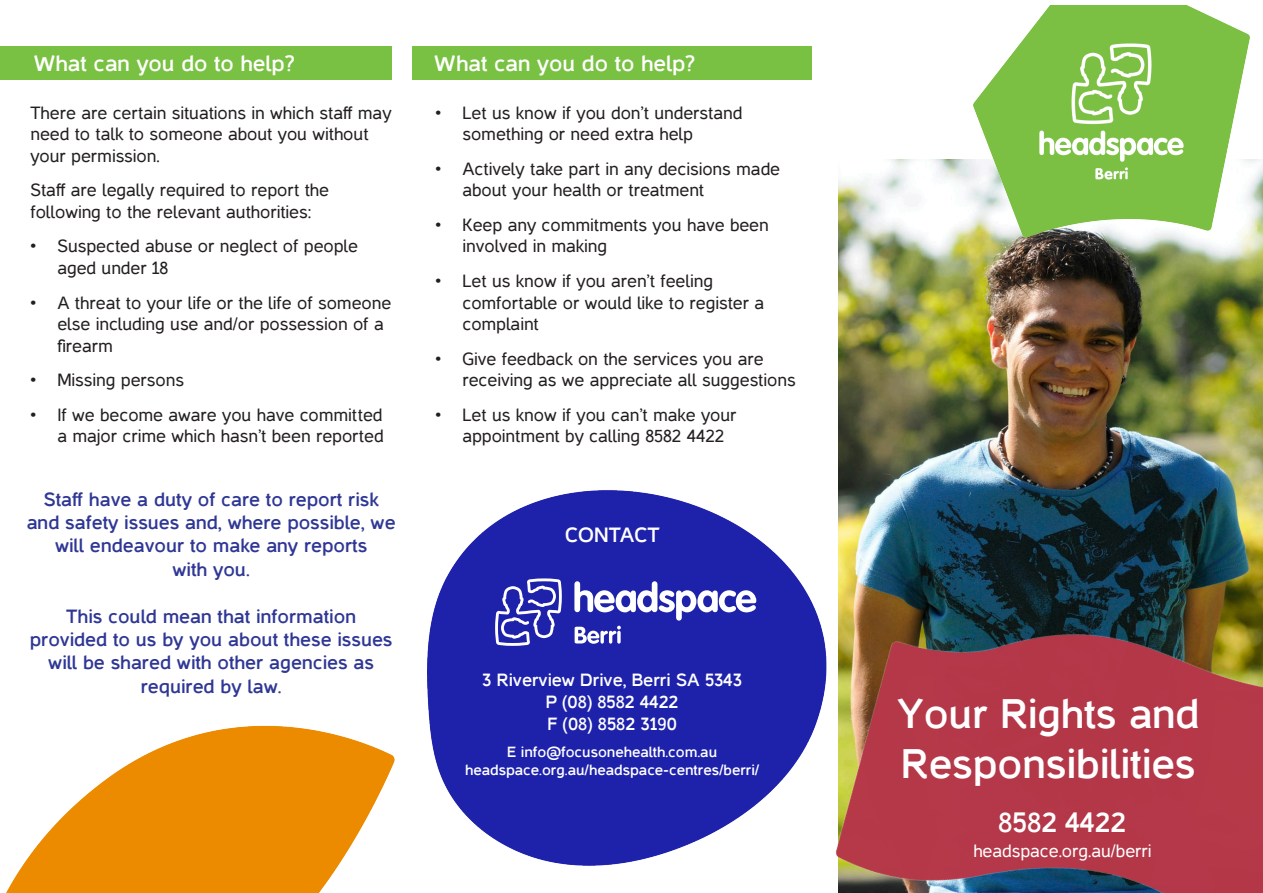
<style>
.page{position:relative;width:1263px;height:893px;background:#fff}
.page>*{position:absolute;margin:0;border:0;box-sizing:border-box;transform-origin:0 0}
.t1{font:700 42px/50.4px "Casper";color:#fff}
.t2{font:700 28.5px "Casper";color:#fff}
.t3{font:700 22.5px "Casper";color:#fff}
.t4{font:700 21px "Casper";color:#fff}
.t5{font:700 19.5px/23.4px "Casper";color:#2f3795;text-align:center}
.t6{font:18px/21.6px "Casper";color:#231f20}
.t7{font:700 18px "Casper";color:#fff}
.t8{font:18px "Casper";color:#fff}
.t9{font:700 15px "Casper";color:#fff}
</style>
<div class="page">
<img style="left:838px;top:160px;width:425px;height:243px">
<img style="left:835px;top:403px;width:428px;height:490px">
<img style="left:427px;top:490px;width:400px;height:376px">
<img style="left:966px;top:6px;width:292px;height:239px">
<div style="left:413px;top:47px;width:399px;height:33px;background:#79c142"></div>
<div style="left:0;top:47px;width:392px;height:33px;background:#79c142"></div>
<svg style="left:495px;top:578px;width:67px;height:68px"></svg>
<svg style="left:574px;top:581px;width:182px;height:63px"></svg>
<img style="left:6px;top:725px;width:389px;height:168px">
<p class="t3" style="left:33px;top:51px;width:262px">What can you do to help?</p>
<p class="t6" style="left:30px;top:102px;width:363px">There are certain situations in which staff may need to talk to someone about you without your permission.</p>
<p class="t6" style="left:30px;top:179px;width:300px">Staff are legally required to report the following to the relevant authorities:</p>
<p class="t6" style="left:57px;top:236px;width:302px;text-indent:-27px">• Suspected abuse or neglect of people aged under 18</p>
<p class="t6" style="left:57px;top:292px;width:335px;text-indent:-27px">• A threat to your life or the life of someone else including use and/or possession of a firearm</p>
<p class="t6" style="left:30px;top:369px;width:155px">• Missing persons</p>
<p class="t6" style="left:30px;top:404px;width:355px;text-align:right">• If we become aware you have committed a major crime which hasn’t been reported</p>
<p class="t5" style="left:27px;top:487px;width:370px">Staff have a duty of care to report risk and safety issues and, where possible, we will endeavour to make any reports</p>
<p class="t5" style="left:173px;top:558px;width:79px">with you.</p>
<p class="t5" style="left:30px;top:604px;width:364px">This could mean that information provided to us by you about these issues will be shared with other agencies as required by law.</p>
<p class="t3" style="left:434px;top:51px;width:262px">What can you do to help?</p>
<p class="t6" style="left:462px;top:102px;width:281px;text-indent:-27px">• Let us know if you don’t understand something or need extra help</p>
<p class="t6" style="left:462px;top:158px;width:319px;text-indent:-27px">• Actively take part in any decisions made about your health or treatment</p>
<p class="t6" style="left:462px;top:214px;width:308px;text-indent:-27px">• Keep any commitments you have been involved in making</p>
<p class="t6" style="left:462px;top:270px;width:303px;text-indent:-27px">• Let us know if you aren’t feeling comfortable or would like to register a complaint</p>
<p class="t6" style="left:462px;top:348px;width:335px;text-indent:-27px">• Give feedback on the services you are receiving as we appreciate all suggestions</p>
<p class="t6" style="left:462px;top:404px;width:276px;text-indent:-27px">• Let us know if you can’t make your appointment by calling 8582 4422</p>
<p class="t4" style="left:565px;top:523px;width:96px">CONTACT</p>
<p class="t7" style="left:482px;top:671px;width:261px">3 Riverview Drive, Berri SA 5343</p>
<p class="t7" style="left:546px;top:692px;width:134px">P (08) 8582 4422</p>
<p class="t7" style="left:548px;top:714px;width:131px">F (08) 8582 3190</p>
<p class="t9" style="left:507px;top:743px;width:212px">E info@focusonehealth.com.au</p>
<p class="t9" style="left:465px;top:761px;width:296px">headspace.org.au/headspace-centres/berri/</p>
<p class="t1" style="left:897px;top:689px;width:304px">Your Rights and<br>Responsibilities</p>
<p class="t2" style="left:998px;top:807px;width:130px">8582 4422</p>
<p class="t8" style="left:973px;top:841px;width:180px">headspace.org.au/berri</p>
</div>
